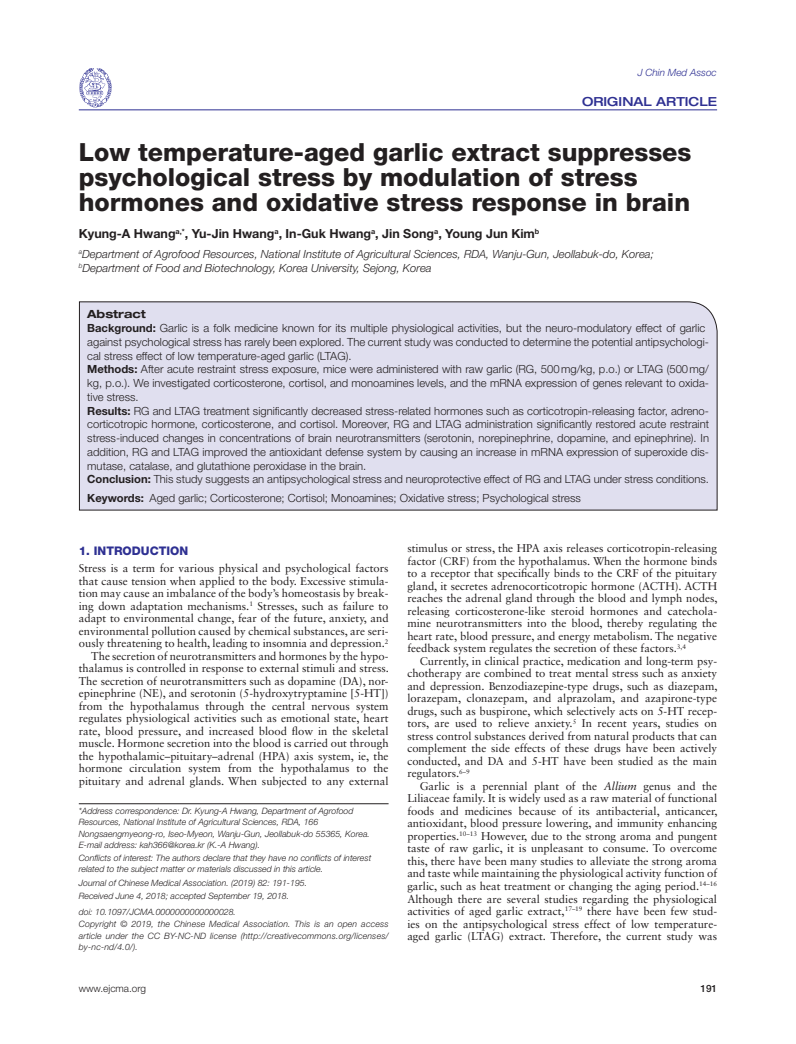
<style>
.page{position:relative;width:796px;height:1044px;background:#fff}
.page>*{position:absolute;margin:0;border:0;box-sizing:border-box;transform-origin:0 0}
.t1{font:800 25px/25px "Helvetica Neue LT Std";color:#231f20}
.t2{font:700 12.5px "Helvetica Neue LT Std";color:#231f20}
.t3{font:500 expanded 12.5px "Helvetica Neue LT Std";color:#2e3092}
.t4{font:800 11.88px "Helvetica Neue LT Std";color:#2e3092}
.t5{font:11.25px/12.5px "Sabon LT Std";color:#231f20;text-align:justify}
.t6{font:300 11.25px/13.8px "Helvetica Neue LT Std";color:#231f20}
.t7{font:italic 300 11.25px/13.8px "Helvetica Neue LT Std";color:#231f20}
.t8{font:italic 300 10px "Helvetica Neue LT Std";color:#2e3092}
.t9{font:300 10px "Helvetica Neue LT Std";color:#231f20}
.t10{font:500 10px "Helvetica Neue LT Std";color:#231f20}
.t11{font:italic 300 8.75px/11.2px "Helvetica Neue LT Std";color:#231f20}
.s1{font-weight:700;font-stretch:expanded}
.s2{font-weight:700}
.s3{font-style:italic}
</style>
<div class="page">
<svg style="left:79px;top:68px;width:32px;height:40px"></svg>
<hr style="left:79px;top:109px;width:638px;height:1px;background:#2e3092">
<hr style="left:79px;top:803px;width:309px;height:1px;background:#231f20">
<div style="left:79px;top:301px;width:638px;height:209px;background:#e0dfef"></div>
<p class="t8" style="left:637px;top:67px;width:81px">J Chin Med Assoc</p>
<p class="t3" style="left:582px;top:93px;width:136px">ORIGINAL ARTICLE</p>
<h1 class="t1" style="left:79px;top:140px;width:614px">Low temperature-aged garlic extract suppresses psychological stress by modulation of stress hormones and oxidative stress response in brain</h1>
<p class="t2" style="left:79px;top:226px;width:462px">Kyung-A Hwang<sup>a,*</sup>, Yu-Jin Hwang<sup>a</sup>, In-Guk Hwang<sup>a</sup>, Jin Song<sup>a</sup>, Young Jun Kim<sup>b</sup></p>
<p class="t7" style="left:79px;top:247px;width:576px"><sup>a</sup>Department of Agrofood Resources, National Institute of Agricultural Sciences, RDA, Wanju-Gun, Jeollabuk-do, Korea; <sup>b</sup>Department of Food and Biotechnology, Korea University, Sejong, Korea</p>
<p class="t6" style="left:87px;top:307px;width:623px"><span class="s1">Abstract<br></span><span class="s2">Background:</span> Garlic is a folk medicine known for its multiple physiological activities, but the neuro-modulatory effect of garlic against psychological stress has rarely been explored. The current study was conducted to determine the potential antipsychologi&shy;cal stress effect of low temperature-aged garlic (LTAG).<br><span class="s2">Methods:</span> After acute restraint stress exposure, mice were administered with raw garlic (RG, 500mg/kg, p.o.) or LTAG (500mg/ kg, p.o.). We investigated corticosterone, cortisol, and monoamines levels, and the mRNA expression of genes relevant to oxida&shy;tive stress.<br><span class="s2">Results:</span> RG and LTAG treatment significantly decreased stress-related hormones such as corticotropin-releasing factor, adreno&shy;corticotropic hormone, corticosterone, and cortisol. Moreover, RG and LTAG administration significantly restored acute restraint stress-induced changes in concentrations of brain neurotransmitters (serotonin, norepinephrine, dopamine, and epinephrine). In addition, RG and LTAG improved the antioxidant defense system by causing an increase in mRNA expression of superoxide dis&shy;mutase, catalase, and glutathione peroxidase in the brain.<br><span class="s2">Conclusion:</span> This study suggests an antipsychological stress and neuroprotective effect of RG and LTAG under stress conditions.</p>
<p class="t6" style="left:87px;top:491px;width:495px"><span class="s2">Keywords:</span> Aged garlic; Corticosterone; Cortisol; Monoamines; Oxidative stress; Psychological stress</p>
<p class="t4" style="left:79px;top:543px;width:111px">1. INTRODUCTION</p>
<p class="t5" style="left:79px;top:562px;width:311px;text-align:right">Stress is a term for various physical and psychological factors that cause tension when applied to the body. Excessive stimula&shy;tion may cause an imbalance of the body’s homeostasis by break&shy;ing down adaptation mechanisms.<sup>1</sup> Stresses, such as failure to adapt to environmental change, fear of the future, anxiety, and environmental pollution caused by chemical substances, are seri&shy;ously threatening to health, leading to insomnia and depression.<sup>2<br></sup>The secretion of neurotransmitters and hormones by the hypo&shy;thalamus is controlled in response to external stimuli and stress.<br>The secretion of neurotransmitters such as dopamine (DA), nor&shy;epinephrine (NE), and serotonin (5-hydroxytryptamine [5-HT]) from the hypothalamus through the central nervous system regulates physiological activities such as emotional state, heart rate, blood pressure, and increased blood flow in the skeletal muscle. Hormone secretion into the blood is carried out through the hypothalamic–pituitary–adrenal (HPA) axis system, ie, the hormone circulation system from the hypothalamus to the pituitary and adrenal glands. When subjected to any external</p>
<p class="t11" style="left:79px;top:805px;width:292px">*Address correspondence: Dr. Kyung-A Hwang, Department of Agrofood Resources, National Institute of Agricultural Sciences, RDA, 166<br>Nongsaengmyeong-ro, Iseo-Myeon, Wanju-Gun, Jeollabuk-do 55365, Korea.<br>E-mail address: kah366@korea.kr (K.-A Hwang).</p>
<p class="t11" style="left:79px;top:852px;width:294px">Conflicts of interest: The authors declare that they have no conflicts of interest related to the subject matter or materials discussed in this article.</p>
<p class="t11" style="left:79px;top:875px;width:230px;line-height:13.2px">Journal of Chinese Medical Association. (2019) 82: 191-195.<br>Received June 4, 2018; accepted September 19, 2018.</p>
<p class="t11" style="left:79px;top:905px;width:311px;line-height:12.5px">doi: 10.1097/JCMA.0000000000000028.<br>Copyright © 2019, the Chinese Medical Association. This is an open access</p>
<p class="t11" style="left:79px;top:929px;width:311px">article under the CC BY-NC-ND license (http://creativecommons.org/licenses/ by-nc-nd/4.0/).</p>
<p class="t5" style="left:407px;top:542px;width:311px">stimulus or stress, the HPA axis releases corticotropin-releasing factor (CRF) from the hypothalamus. When the hormone binds to a receptor that specifically binds to the CRF of the pituitary gland, it secretes adrenocorticotropic hormone (ACTH). ACTH reaches the adrenal gland through the blood and lymph nodes, releasing corticosterone-like steroid hormones and catechola&shy;mine neurotransmitters into the blood, thereby regulating the heart rate, blood pressure, and energy metabolism. The negative feedback system regulates the secretion of these factors.<sup>3,4</sup></p>
<p class="t5" style="left:407px;top:654px;width:311px;text-indent:12px">Currently, in clinical practice, medication and long-term psy&shy;chotherapy are combined to treat mental stress such as anxiety and depression. Benzodiazepine-type drugs, such as diazepam, lorazepam, clonazepam, and alprazolam, and azapirone-type drugs, such as buspirone, which selectively acts on 5-HT recep&shy;tors, are used to relieve anxiety.<sup>5</sup> In recent years, studies on stress control substances derived from natural products that can complement the side effects of these drugs have been actively conducted, and DA and 5-HT have been studied as the main regulators.<sup>6–9</sup></p>
<p class="t5" style="left:407px;top:779px;width:311px;text-indent:13px">Garlic is a perennial plant of the <span class="s3">Allium</span> genus and the Liliaceae family. It is widely used as a raw material of functional foods and medicines because of its antibacterial, anticancer, antioxidant, blood pressure lowering, and immunity enhancing properties.<sup>10–13</sup> However, due to the strong aroma and pungent taste of raw garlic, it is unpleasant to consume. To overcome this, there have been many studies to alleviate the strong aroma and taste while maintaining the physiological activity function of garlic, such as heat treatment or changing the aging period.<sup>14–16<br></sup>Although there are several studies regarding the physiological activities of aged garlic extract,<sup>17–19</sup> there have been few stud&shy;ies on the antipsychological stress effect of low temperature&shy;aged garlic (LTAG) extract. Therefore, the current study was</p>
<p class="t9" style="left:79px;top:981px;width:69px">www.ejcma.org</p>
<p class="t10" style="left:700px;top:981px;width:18px">191</p>
</div>
